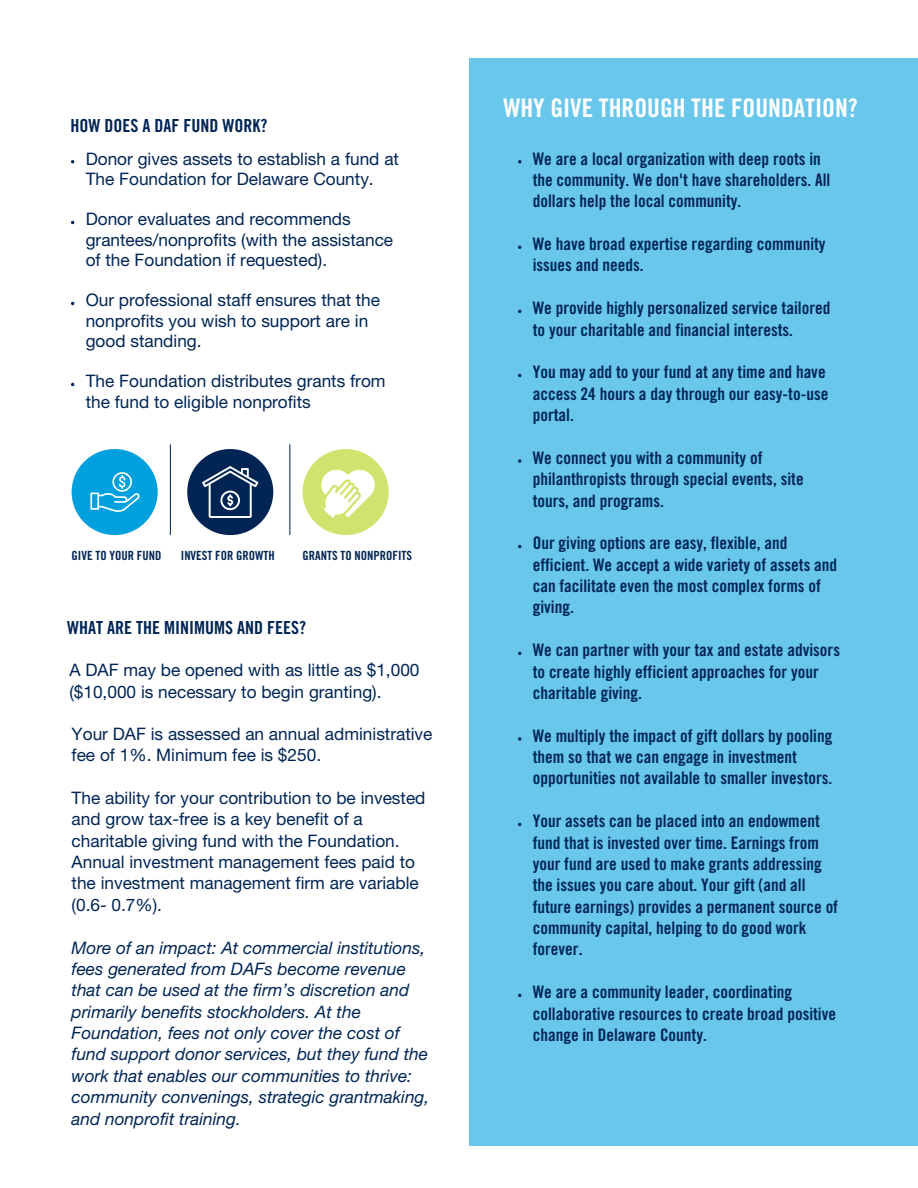
<style>
.page{position:relative;width:918px;height:1188px;background:#fff}
.page>*{position:absolute;margin:0;border:0;box-sizing:border-box;transform-origin:0 0}
.t1{font:25.65px "Trade Gothic LT Pro Bd Cn 20";color:#fff}
.t2{font:18px "Trade Gothic LT Pro Bd Cn 20";color:#002554}
.t3{font:17.25px/21.3px "Trade Gothic LT Pro Bd Cn 20";color:#002554}
.t4{font:17.25px/21.3px "Helvetica Neue LT Pro";color:#002554}
.t5{font:italic 17.25px/21.3px "Helvetica Neue LT Pro";color:#002554}
.t6{font:12.6px "Trade Gothic LT Pro Bd Cn 20";color:#002554}
</style>
<div class="page">
<div style="left:469px;top:58px;width:449px;height:1088px;background:#69c7ec"></div>
<svg style="left:518px;top:459px;width:3px;height:4px"></svg>
<svg style="left:518px;top:737px;width:3px;height:4px"></svg>
<div style="left:72px;top:449px;width:86px;height:86px;background:#00a0df;border-radius:50%"></div>
<div style="left:187px;top:449px;width:86px;height:86px;background:#002554;border-radius:50%"></div>
<div style="left:303px;top:449px;width:86px;height:86px;background:#d1e36f;border-radius:50%"></div>
<svg style="left:90px;top:472px;width:49px;height:40px"></svg>
<svg style="left:202px;top:466px;width:56px;height:52px"></svg>
<svg style="left:321px;top:470px;width:54px;height:48px"></svg>
<hr style="left:170px;top:444px;width:1px;height:91px;background:#002554">
<hr style="left:289px;top:444px;width:1px;height:91px;background:#002554">
<p class="t2" style="left:71px;top:119px;width:198px">HOW DOES A DAF FUND WORK?</p>
<p class="t4" style="left:86px;top:151px;width:315px;line-height:20.2px">Donor gives assets to establish a fund at<br>The Foundation for Delaware County.</p>
<p class="t4" style="left:86px;top:211px;width:309px;line-height:20.2px">Donor evaluates and recommends grantees/nonprofits (with the assistance of the Foundation if requested).</p>
<p class="t4" style="left:86px;top:292px;width:296px;line-height:20.2px">Our professional staff ensures that the nonprofits you wish to support are in good standing.</p>
<p class="t4" style="left:86px;top:373px;width:301px;line-height:20.2px">The Foundation distributes grants from the fund to eligible nonprofits</p>
<p class="t6" style="left:72px;top:551px;width:91px">GIVE TO YOUR FUND</p>
<p class="t6" style="left:181px;top:551px;width:95px">INVEST FOR GROWTH</p>
<p class="t6" style="left:303px;top:551px;width:111px">GRANTS TO NONPROFITS</p>
<p class="t2" style="left:67px;top:621px;width:240px">WHAT ARE THE MINIMUMS AND FEES?</p>
<p class="t4" style="left:69px;top:662px;width:352px">A DAF may be opened with as little as $1,000 ($10,000 is necessary to begin granting).</p>
<p class="t4" style="left:72px;top:725px;width:362px">Your DAF is assessed an annual administrative fee of 1%. Minimum fee is $250.</p>
<p class="t4" style="left:72px;top:790px;width:355px">The ability for your contribution to be invested and grow tax-free is a key benefit of a charitable giving fund with the Foundation.<br>Annual investment management fees paid to the investment management firm are variable (0.6- 0.7%).</p>
<p class="t5" style="left:72px;top:939px;width:359px">More of an impact: At commercial institutions, fees generated from DAFs become revenue that can be used at the firm’s discretion and primarily benefits stockholders. At the Foundation, fees not only cover the cost of fund support donor services, but they fund the work that enables our communities to thrive: community convenings, strategic grantmaking, and nonprofit training.</p>
<p class="t1" style="left:503px;top:99px;width:356px">WHY GIVE THROUGH THE FOUNDATION?</p>
<p class="t3" style="left:533px;top:150px;width:299px">We are a local organization with deep roots in the community. We don't have shareholders. All dollars help the local community.</p>
<p class="t3" style="left:533px;top:236px;width:294px">We have broad expertise regarding community issues and needs.</p>
<p class="t3" style="left:533px;top:300px;width:299px">We provide highly personalized service tailored to your charitable and financial interests.</p>
<p class="t3" style="left:533px;top:364px;width:297px">You may add to your fund at any time and have access 24 hours a day through our easy-to-use portal.</p>
<p class="t3" style="left:533px;top:449px;width:272px">We connect you with a community of philanthropists through special events, site tours, and programs.</p>
<p class="t3" style="left:533px;top:535px;width:306px">Our giving options are easy, flexible, and efficient. We accept a wide variety of assets and can facilitate even the most complex forms of giving.</p>
<p class="t3" style="left:533px;top:642px;width:309px">We can partner with your tax and estate advisors to create highly efficient approaches for your charitable giving.</p>
<p class="t3" style="left:533px;top:727px;width:301px">We multiply the impact of gift dollars by pooling them so that we can engage in investment opportunities not available to smaller investors.</p>
<p class="t3" style="left:533px;top:813px;width:307px">Your assets can be placed into an endowment fund that is invested over time. Earnings from your fund are used to make grants addressing the issues you care about. Your gift (and all future earnings) provides a permanent source of community capital, helping to do good work forever.</p>
<p class="t3" style="left:533px;top:984px;width:305px">We are a community leader, coordinating collaborative resources to create broad positive change in Delaware County.</p>
</div>
